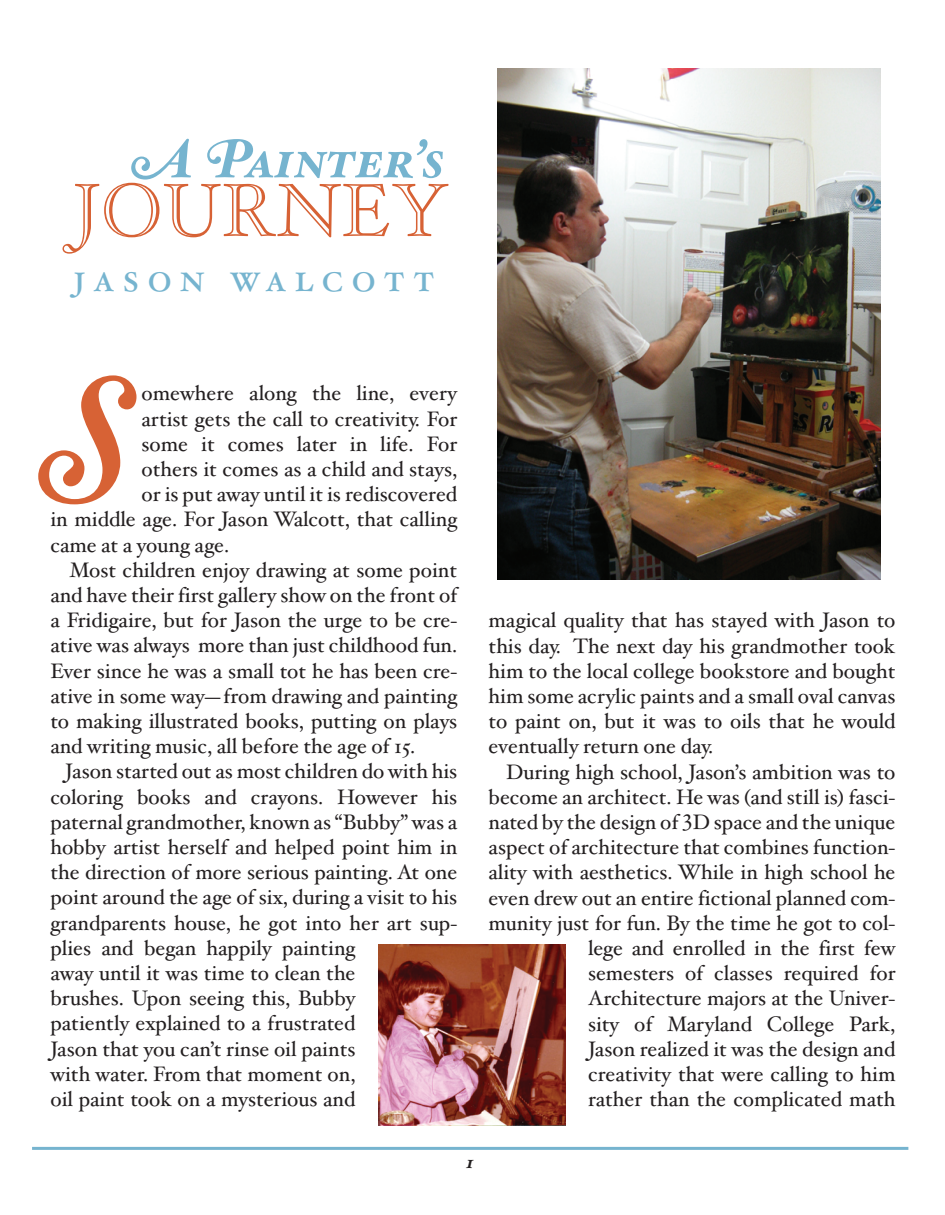
<style>
.page{position:relative;width:945px;height:1215px;background:#fff}
.page>*{position:absolute;margin:0;border:0;box-sizing:border-box;transform-origin:0 0}
.t1{font:75.15px "Hoefler Text Engraved";color:#d76235}
.t2{font:54px "Hoefler Text Bold Italic Sw SC";color:#76b4cf}
.t3{font:40.5px "Hoefler Text Roman Small Caps";letter-spacing:.2em;color:#76b4cf}
.t4{font:21px/25.2px "Hoefler Text";color:#231f20;text-align:justify}
.t5{font:18px "Hoefler Text Bold Italic Sw SC";color:#231f20}
.s1{font-family:"Hoefler Text Roman Alt"}
</style>
<div class="page">
<img style="left:497px;top:69px;width:384px;height:511px">
<hr style="left:32px;top:1147px;width:876px;height:3px;background:#76b4cf">
<svg style="left:38px;top:375px;width:98px;height:129px"></svg>
<img style="left:378px;top:945px;width:187px;height:181px">
<h2 class="t2" style="left:133px;top:126px;width:314px">A Painter’s</h2>
<h1 class="t1" style="left:72px;top:166px;width:378px">JOURNEY</h1>
<h3 class="t3" style="left:72px;top:253px;width:363px">jason walcott</h3>
<p class="t4" style="left:142px;top:381px;width:317px">omewhere along the line, every</p>
<p class="t4" style="left:142px;top:407px;width:317px">artist gets the call to creativity. For</p>
<p class="t4" style="left:142px;top:432px;width:317px">some it comes later in life. For</p>
<p class="t4" style="left:142px;top:457px;width:317px">others it comes as a child and stays,</p>
<p class="t4" style="left:142px;top:482px;width:317px">or is put away until it is rediscovered</p>
<p class="t4" style="left:50px;top:507px;width:408px">in middle age. For Jason Walcott, that calling</p>
<p class="t4" style="left:50px;top:533px;width:180px">came at a young age.</p>
<p class="t4" style="left:70px;top:558px;width:389px">Most children enjoy drawing at some point</p>
<p class="t4" style="left:50px;top:583px;width:408px">and have their first gallery show on the front of</p>
<p class="t4" style="left:50px;top:608px;width:408px">a Fridigaire, but for Jason the urge to be cre-</p>
<p class="t4" style="left:50px;top:633px;width:408px">ative was always more than just childhood fun.</p>
<p class="t4" style="left:50px;top:659px;width:408px">Ever since he was a small tot he has been cre-</p>
<p class="t4" style="left:50px;top:684px;width:408px">ative in some way—from drawing and painting</p>
<p class="t4" style="left:50px;top:709px;width:408px">to making illustrated books, putting on plays</p>
<p class="t4" style="left:50px;top:734px;width:366px">and writing music, all before the age of 15.</p>
<p class="t4" style="left:65px;top:759px;width:394px">Jason started out as most children do with his</p>
<p class="t4" style="left:50px;top:785px;width:408px">coloring books and crayons. However his</p>
<p class="t4" style="left:50px;top:810px;width:408px">paternal grandmother, known as “Bubby” was a</p>
<p class="t4" style="left:50px;top:835px;width:408px">hobby artist herself and helped point him in</p>
<p class="t4" style="left:50px;top:860px;width:408px">the direction of more serious painting. At one</p>
<p class="t4" style="left:50px;top:885px;width:408px">point around the age of six, during a visit to his</p>
<p class="t4" style="left:50px;top:911px;width:408px">grandparents house, he got into her art sup-</p>
<p class="t4" style="left:50px;top:936px;width:307px">plies and began happily painting</p>
<p class="t4" style="left:50px;top:961px;width:307px">away until it was time to clean the</p>
<p class="t4" style="left:50px;top:986px;width:307px">brushes. Upon seeing this, Bubby</p>
<p class="t4" style="left:50px;top:1011px;width:307px">patiently explained to a frustrated</p>
<p class="t4" style="left:50px;top:1037px;width:307px">Jason that you can’t rinse oil paints</p>
<p class="t4" style="left:50px;top:1062px;width:307px">with water. From that moment on,</p>
<p class="t4" style="left:50px;top:1087px;width:307px">oil paint took on a mysterious and</p>
<p class="t4" style="left:489px;top:608px;width:408px">magical quality that has stayed with Jason to this day. The next day his grandmother took him to the local college bookstore and bought him some acrylic paints and a small oval canvas to paint on, but it was to oils that he would eventually return one day.</p>
<p class="t4" style="left:489px;top:760px;width:408px;text-align:right">During high school, Jason’s ambition was to become an architect. He was (and still is) fasci&shy;nated by the design of <span class="s1">3</span>D space and the unique aspect of architecture that combines function&shy;ality with aesthetics. While in high school he even drew out an entire fictional planned com&shy;munity just for fun. By the time he got to col&shy;lege and enrolled in the first few<br>semesters of classes required for Architecture majors at the Univer-<br>sity of Maryland College Park,<br>Jason realized it was the design and<br>creativity that were calling to him<br>rather than the complicated math</p>
<p class="t5" style="left:466px;top:1151px;width:9px">1</p>
</div>
